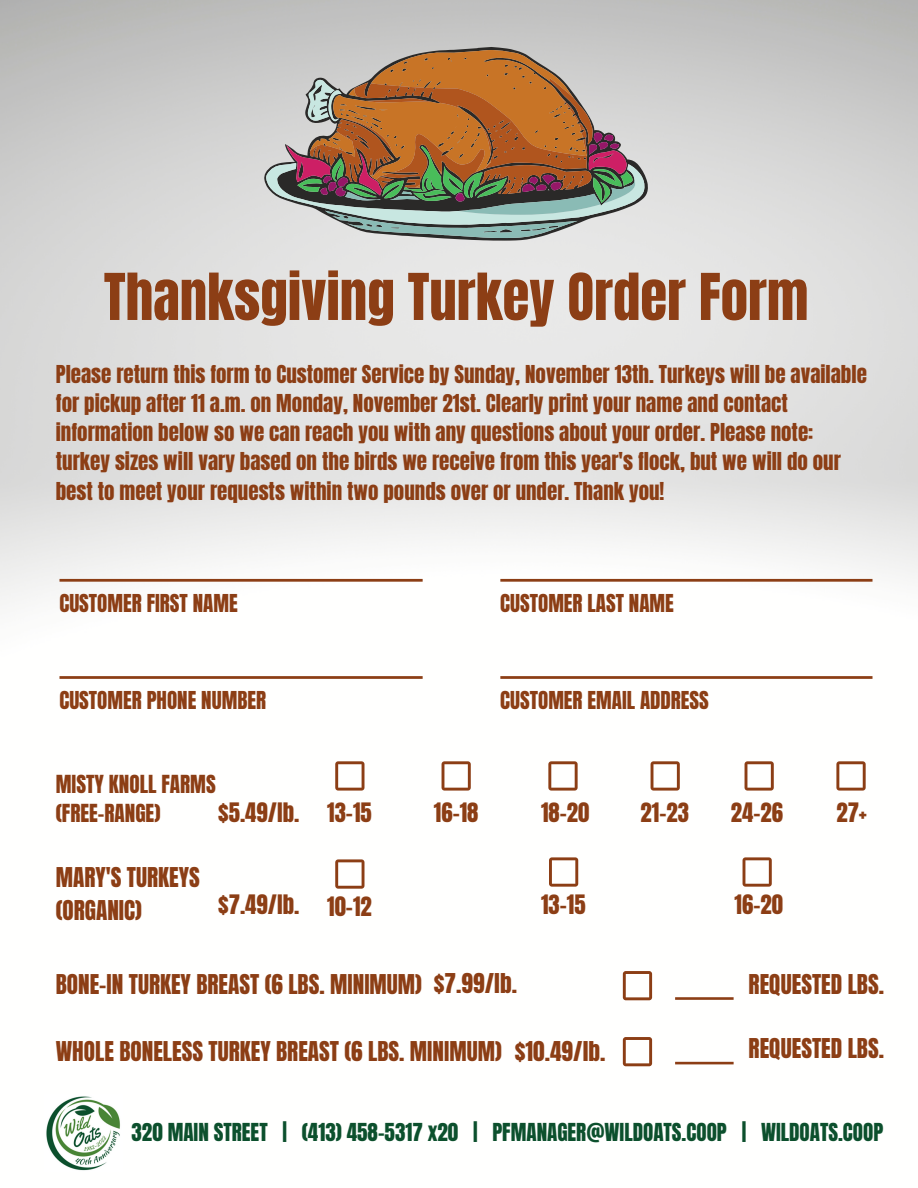
<style>
.page{position:relative;width:918px;height:1188px;background:#fff}
.page>*{position:absolute;margin:0;border:0;box-sizing:border-box;transform-origin:0 0}
.t1{font:54.9px "Anton";color:#8c3e15}
.t2{font:23.25px/32.4px "Anton";color:#8c3e15}
.t3{font:22.8px "Anton";color:#8c3e15}
.t4{font:21.15px "Anton";color:#0c502d}
.t5{font:21.15px/29.5px "Anton";color:#8c3e15}
.t6{font:21px/29.2px "Anton";color:#8c3e15}
</style>
<div class="page">
<svg style="left:264px;top:47px;width:384px;height:194px;background:#c8c8c7"></svg>
<svg style="left:266px;top:79px;width:379px;height:146px;background:#c7cbca"></svg>
<svg style="left:286px;top:50px;width:349px;height:188px;background:#a48568"></svg>
<svg style="left:59px;top:579px;width:364px;height:3px"></svg>
<svg style="left:59px;top:676px;width:364px;height:3px"></svg>
<svg style="left:500px;top:579px;width:373px;height:3px"></svg>
<svg style="left:500px;top:676px;width:373px;height:3px"></svg>
<svg style="left:335px;top:761px;width:29px;height:30px"></svg>
<svg style="left:442px;top:761px;width:29px;height:30px"></svg>
<svg style="left:548px;top:761px;width:30px;height:30px"></svg>
<svg style="left:745px;top:761px;width:29px;height:30px"></svg>
<svg style="left:651px;top:761px;width:29px;height:30px"></svg>
<svg style="left:836px;top:761px;width:30px;height:30px"></svg>
<svg style="left:335px;top:859px;width:29px;height:30px"></svg>
<svg style="left:549px;top:857px;width:29px;height:30px"></svg>
<svg style="left:623px;top:971px;width:29px;height:29px"></svg>
<svg style="left:623px;top:1037px;width:29px;height:29px"></svg>
<svg style="left:675px;top:997px;width:59px;height:3px"></svg>
<svg style="left:675px;top:1062px;width:59px;height:2px"></svg>
<svg style="left:743px;top:857px;width:29px;height:30px"></svg>
<img style="left:46px;top:1096px;width:75px;height:75px">
<h1 class="t1" style="left:104px;top:258px;width:706px">Thanksgiving Turkey Order Form</h1>
<p class="t6" style="left:56px;top:359px;width:813px">Please return this form to Customer Service by Sunday, November 13th. Turkeys will be available for pickup after 11 a.m. on Monday, November 21st. Clearly print your name and contact information below so we can reach you with any questions about your order. Please note: turkey sizes will vary based on the birds we receive from this year's flock, but we will do our best to meet your requests within two pounds over or under. Thank you!</p>
<p class="t6" style="left:59px;top:589px;width:180px">CUSTOMER FIRST NAME</p>
<p class="t6" style="left:500px;top:589px;width:175px">CUSTOMER LAST NAME</p>
<p class="t6" style="left:59px;top:686px;width:208px">CUSTOMER PHONE NUMBER</p>
<p class="t6" style="left:500px;top:686px;width:210px">CUSTOMER EMAIL ADDRESS</p>
<p class="t5" style="left:56px;top:769px;width:161px">MISTY KNOLL FARMS (FREE-RANGE)</p>
<p class="t3" style="left:218px;top:796px;width:83px">$5.49/lb.</p>
<p class="t2" style="left:56px;top:862px;width:145px">MARY'S TURKEYS (ORGANIC)</p>
<p class="t3" style="left:218px;top:888px;width:83px">$7.49/lb.</p>
<p class="t3" style="left:327px;top:796px;width:46px">13-15</p>
<p class="t3" style="left:434px;top:796px;width:46px">16-18</p>
<p class="t3" style="left:541px;top:796px;width:50px">18-20</p>
<p class="t3" style="left:641px;top:796px;width:50px">21-23</p>
<p class="t3" style="left:731px;top:796px;width:54px">24-26</p>
<p class="t3" style="left:836px;top:796px;width:32px">27+</p>
<p class="t3" style="left:327px;top:890px;width:46px">10-12</p>
<p class="t3" style="left:541px;top:888px;width:46px">13-15</p>
<p class="t3" style="left:735px;top:888px;width:50px">16-20</p>
<p class="t2" style="left:56px;top:968px;width:368px">BONE-IN TURKEY BREAST (6 LBS. MINIMUM)</p>
<p class="t2" style="left:434px;top:967px;width:85px">$7.99/lb.</p>
<p class="t2" style="left:749px;top:969px;width:137px">REQUESTED LBS.</p>
<p class="t2" style="left:56px;top:1036px;width:447px">WHOLE BONELESS TURKEY BREAST (6 LBS. MINIMUM)</p>
<p class="t2" style="left:515px;top:1035px;width:92px">$10.49/lb.</p>
<p class="t2" style="left:749px;top:1032px;width:137px">REQUESTED LBS.</p>
<p class="t4" style="left:132px;top:1117px;width:753px">320 MAIN STREET | (413) 458-5317 x20 | PFMANAGER@WILDOATS.COOP | WILDOATS.COOP</p>
</div>
